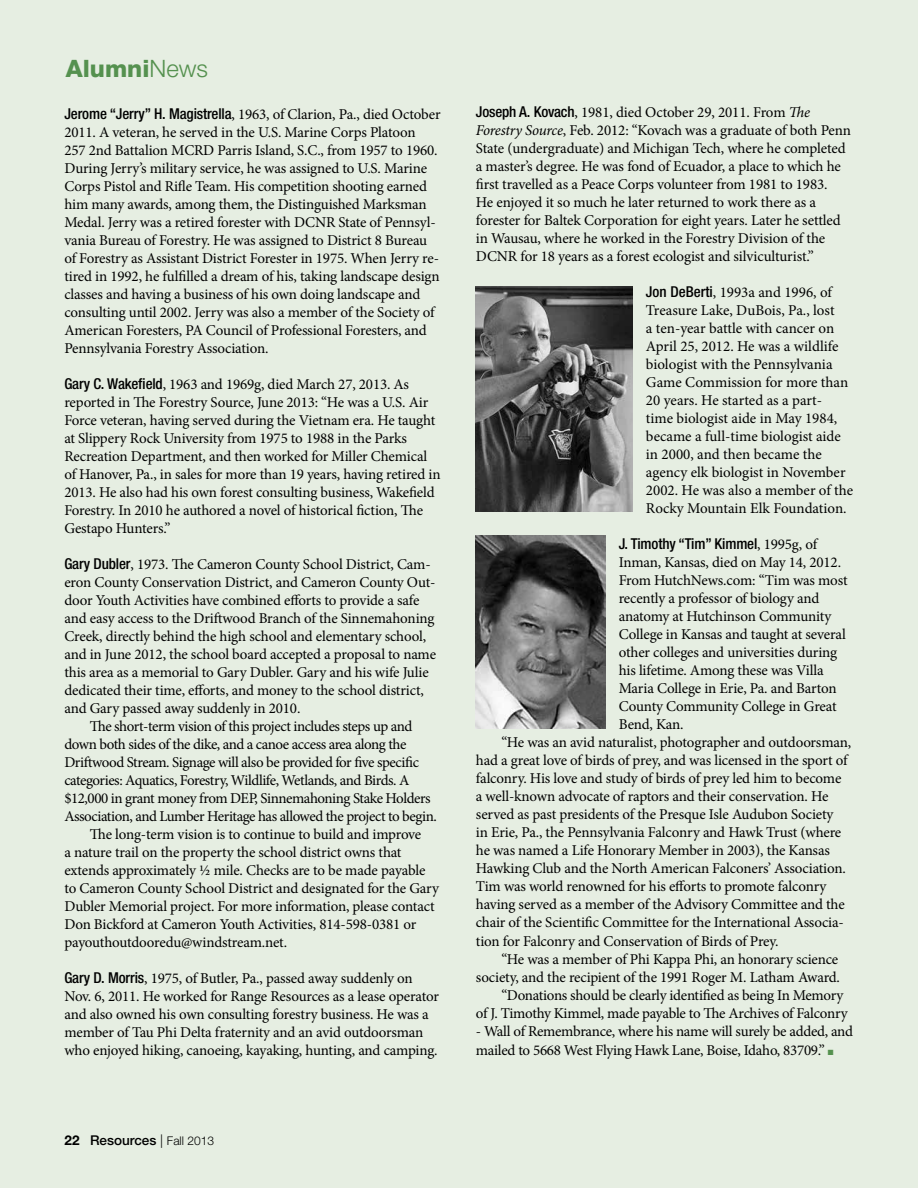
<style>
.page{position:relative;width:918px;height:1188px;background:#e6eee2}
.page>*{position:absolute;margin:0;border:0;box-sizing:border-box;transform-origin:0 0}
.t1{font:800 24px "Helvetica Neue LT Std";color:#55914f}
.t2{font:15px/18px "Minion Pro";letter-spacing:-.015em;color:#000}
.t3{font:15px "Minion Pro";letter-spacing:-.035em;color:#000}
.t4{font:500 condensed 15px "Helvetica Neue LT Std";letter-spacing:-.01em;color:#000}
.t5{font:500 13.5px "Helvetica Neue LT Std";color:#000}
.s1{font-weight:300}
.s2{font-family:"Helvetica Neue LT Std";font-weight:500;font-stretch:condensed}
.s3{font-weight:700}
.s4{font-weight:300;font-size:12px}
.s5{font-style:italic}
.s6{font-family:"Minion Pro";font-weight:400;font-stretch:normal}
.s7{color:#55914f}
</style>
<div class="page">
<img style="left:476px;top:286px;width:156px;height:226px">
<img style="left:476px;top:535px;width:129px;height:194px">
<h1 class="t1" style="left:66px;top:55px;width:144px">Alumni<span class="s1">News</span></h1>
<p class="t2" style="left:64px;top:105px;width:378px"><span class="s2">Jerome “Jerry” H. Magistrella</span>, 1963, of Clarion, Pa., died October 2011. A veteran, he served in the U.S. Marine Corps Platoon 257 2nd Battalion MCRD Parris Island, S.C., from 1957 to 1960.<br>During Jerry’s military service, he was assigned to U.S. Marine Corps Pistol and Rifle Team. His competition shooting earned him many awards, among them, the Distinguished Marksman Medal. Jerry was a retired forester with DCNR State of Pennsyl&shy;vania Bureau of Forestry. He was assigned to District 8 Bureau of Forestry as Assistant District Forester in 1975. When Jerry re&shy;tired in 1992, he fulfilled a dream of his, taking landscape design classes and having a business of his own doing landscape and consulting until 2002. Jerry was also a member of the Society of American Foresters, PA Council of Professional Foresters, and Pennsylvania Forestry Association.</p>
<p class="t2" style="left:64px;top:375px;width:378px"><span class="s2">Gary C. Wakefield</span>, 1963 and 1969g, died March 27, 2013. As reported in The Forestry Source, June 2013: “He was a U.S. Air Force veteran, having served during the Vietnam era. He taught at Slippery Rock University from 1975 to 1988 in the Parks Recreation Department, and then worked for Miller Chemical of Hanover, Pa., in sales for more than 19 years, having retired in 2013. He also had his own forest consulting business, Wakefield Forestry. In 2010 he authored a novel of historical fiction, The Gestapo Hunters.”</p>
<p class="t2" style="left:64px;top:555px;width:368px"><span class="s2">Gary Dubler</span>, 1973. The Cameron County School District, Cam-</p>
<p class="t2" style="left:64px;top:573px;width:373px">eron County Conservation District, and Cameron County Out-</p>
<p class="t2" style="left:64px;top:591px;width:357px">door Youth Activities have combined efforts to provide a safe</p>
<p class="t2" style="left:64px;top:609px;width:372px">and easy access to the Driftwood Branch of the Sinnemahoning</p>
<p class="t2" style="left:64px;top:627px;width:363px">Creek, directly behind the high school and elementary school,</p>
<p class="t2" style="left:64px;top:645px;width:373px">and in June 2012, the school board accepted a proposal to name</p>
<p class="t2" style="left:64px;top:663px;width:366px">this area as a memorial to Gary Dubler. Gary and his wife Julie</p>
<p class="t2" style="left:64px;top:681px;width:361px">dedicated their time, efforts, and money to the school district,</p>
<p class="t2" style="left:64px;top:699px;width:238px">and Gary passed away suddenly in 2010.</p>
<p class="t3" style="left:90px;top:716px;width:324px">The short-term vision of this project includes steps up and</p>
<p class="t2" style="left:64px;top:735px;width:344px">down both sides of the dike, and a canoe access area along the</p>
<p class="t2" style="left:64px;top:753px;width:356px">Driftwood Stream. Signage will also be provided for five specific</p>
<p class="t3" style="left:64px;top:770px;width:347px">categories: Aquatics, Forestry, Wildlife, Wetlands, and Birds. A</p>
<p class="t2" style="left:64px;top:789px;width:368px">$12,000 in grant money from DEP, Sinnemahoning Stake Holders</p>
<p class="t2" style="left:64px;top:807px;width:374px">Association, and Lumber Heritage has allowed the project to begin.</p>
<p class="t2" style="left:90px;top:825px;width:333px">The long-term vision is to continue to build and improve</p>
<p class="t2" style="left:64px;top:843px;width:339px">a nature trail on the property the school district owns that</p>
<p class="t2" style="left:64px;top:861px;width:363px">extends approximately ½ mile. Checks are to be made payable</p>
<p class="t2" style="left:64px;top:879px;width:376px">to Cameron County School District and designated for the Gary</p>
<p class="t2" style="left:64px;top:897px;width:372px">Dubler Memorial project. For more information, please contact</p>
<p class="t2" style="left:64px;top:915px;width:353px">Don Bickford at Cameron Youth Activities, 814-598-0381 or</p>
<p class="t2" style="left:64px;top:933px;width:224px">payouthoutdooredu@windstream.net.</p>
<p class="t2" style="left:64px;top:969px;width:376px"><span class="s2">Gary D. Morris</span>, 1975, of Butler, Pa., passed away suddenly on Nov. 6, 2011. He worked for Range Resources as a lease operator and also owned his own consulting forestry business. He was a member of Tau Phi Delta fraternity and an avid outdoorsman who enjoyed hiking, canoeing, kayaking, hunting, and camping.</p>
<p class="t5" style="left:65px;top:1132px;width:151px"><span class="s3">22</span> Resources <span class="s1">|</span> <span class="s4">Fall 2013</span></p>
<p class="t2" style="left:476px;top:104px;width:377px"><span class="s2">Joseph A. Kovach</span>, 1981, died October 29, 2011. From <span class="s5">The Forestry Source</span>, Feb. 2012: “Kovach was a graduate of both Penn State (undergraduate) and Michigan Tech, where he completed a master’s degree. He was fond of Ecuador, a place to which he first travelled as a Peace Corps volunteer from 1981 to 1983.<br>He enjoyed it so much he later returned to work there as a forester for Baltek Corporation for eight years. Later he settled in Wausau, where he worked in the Forestry Division of the DCNR for 18 years as a forest ecologist and silviculturist.”</p>
<p class="t2" style="left:646px;top:284px;width:209px"><span class="s2">Jon DeBerti</span>, 1993a and 1996, of<br>Treasure Lake, DuBois, Pa., lost<br>a ten-year battle with cancer on<br>April 25, 2012. He was a wildlife biologist with the Pennsylvania<br>Game Commission for more than<br>20 years. He started as a part-<br>time biologist aide in May 1984, became a full-time biologist aide in 2000, and then became the agency elk biologist in November<br>2002. He was also a member of the<br>Rocky Mountain Elk Foundation.</p>
<p class="t4" style="left:619px;top:535px;width:200px">J. Timothy “Tim” Kimmel<span class="s6">, 1995g, of</span></p>
<p class="t2" style="left:619px;top:554px;width:224px">Inman, Kansas, died on May 14, 2012.</p>
<p class="t2" style="left:619px;top:572px;width:230px">From HutchNews.com: “Tim was most</p>
<p class="t2" style="left:619px;top:590px;width:202px">recently a professor of biology and</p>
<p class="t2" style="left:619px;top:608px;width:214px">anatomy at Hutchinson Community</p>
<p class="t2" style="left:619px;top:626px;width:229px">College in Kansas and taught at several</p>
<p class="t2" style="left:619px;top:644px;width:220px">other colleges and universities during</p>
<p class="t2" style="left:619px;top:662px;width:207px">his lifetime. Among these was Villa</p>
<p class="t2" style="left:619px;top:680px;width:219px">Maria College in Erie, Pa. and Barton</p>
<p class="t2" style="left:619px;top:698px;width:219px">County Community College in Great</p>
<p class="t2" style="left:619px;top:716px;width:66px">Bend, Kan.</p>
<p class="t2" style="left:501px;top:734px;width:351px">“He was an avid naturalist, photographer and outdoorsman,</p>
<p class="t2" style="left:476px;top:752px;width:373px">had a great love of birds of prey, and was licensed in the sport of</p>
<p class="t2" style="left:476px;top:770px;width:367px">falconry. His love and study of birds of prey led him to become</p>
<p class="t2" style="left:476px;top:788px;width:354px">a well-known advocate of raptors and their conservation. He</p>
<p class="t2" style="left:476px;top:806px;width:359px">served as past presidents of the Presque Isle Audubon Society</p>
<p class="t2" style="left:476px;top:824px;width:367px">in Erie, Pa., the Pennsylvania Falconry and Hawk Trust (where</p>
<p class="t2" style="left:476px;top:842px;width:356px">he was named a Life Honorary Member in 2003), the Kansas</p>
<p class="t2" style="left:476px;top:860px;width:372px">Hawking Club and the North American Falconers’ Association.</p>
<p class="t2" style="left:476px;top:878px;width:352px">Tim was world renowned for his efforts to promote falconry</p>
<p class="t2" style="left:476px;top:896px;width:370px">having served as a member of the Advisory Committee and the</p>
<p class="t2" style="left:476px;top:914px;width:370px">chair of the Scientific Committee for the International Associa-</p>
<p class="t2" style="left:476px;top:932px;width:304px">tion for Falconry and Conservation of Birds of Prey.</p>
<p class="t2" style="left:501px;top:950px;width:338px">“He was a member of Phi Kappa Phi, an honorary science</p>
<p class="t2" style="left:476px;top:968px;width:366px">society, and the recipient of the 1991 Roger M. Latham Award.</p>
<p class="t2" style="left:501px;top:986px;width:344px">“Donations should be clearly identified as being In Memory</p>
<p class="t2" style="left:476px;top:1004px;width:373px">of J. Timothy Kimmel, made payable to The Archives of Falconry</p>
<p class="t2" style="left:476px;top:1022px;width:379px;line-height:18.8px">- Wall of Remembrance, where his name will surely be added, and mailed to 5668 West Flying Hawk Lane, Boise, Idaho, 83709.” <span class="s7">■</span></p>
</div>
